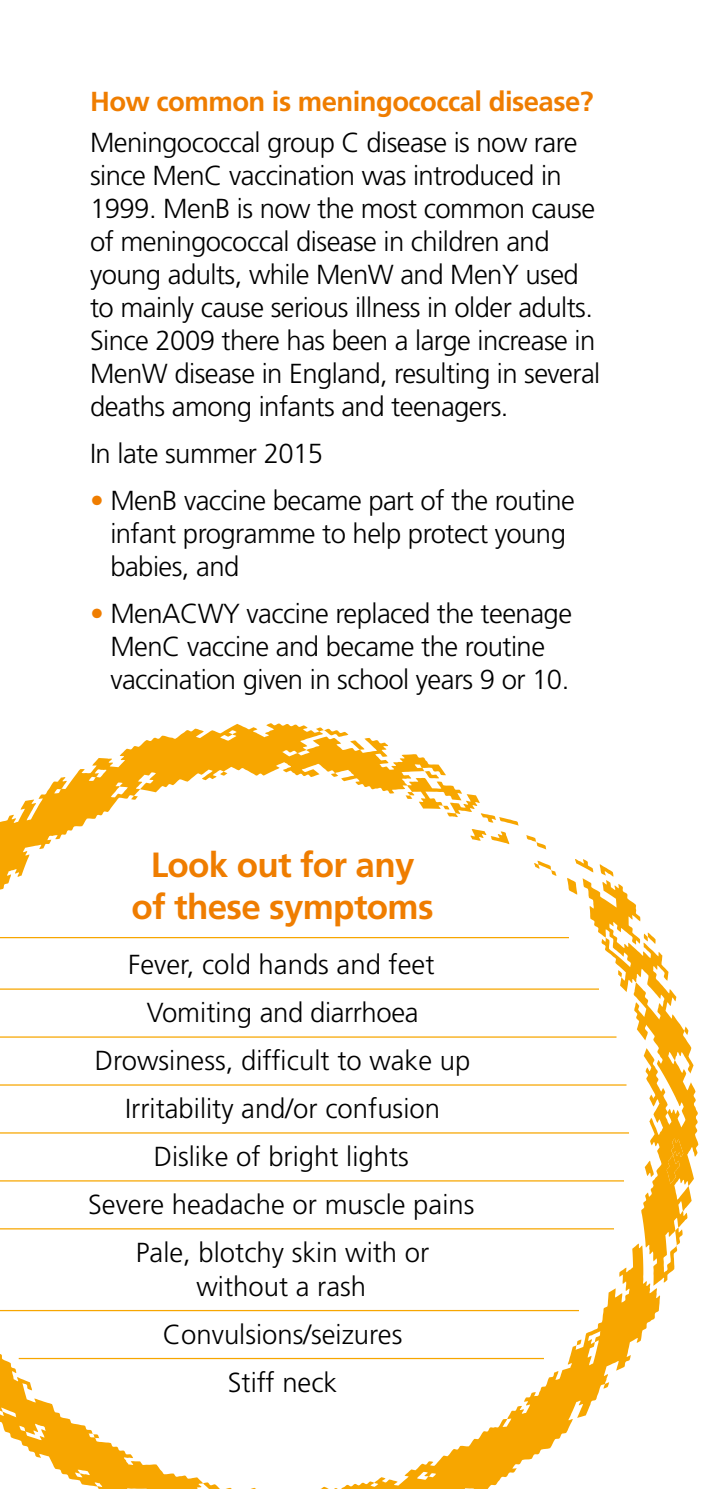
<style>
.page{position:relative;width:709px;height:1489px;background:#fff}
.page>*{position:absolute;margin:0;border:0;box-sizing:border-box;transform-origin:0 0}
.t1{font:700 35px/42px "Frutiger";letter-spacing:-.02em;color:#ef7d00;text-align:center}
.t2{font:300 27.5px/33px "Frutiger";letter-spacing:-.02em;color:#000}
.t3{font:300 27.5px/33.8px "Frutiger";color:#000;text-align:center}
.t4{font:700 27.5px "Frutiger";letter-spacing:-.02em;color:#ef7d00}
.s1{color:#ef7d00}
</style>
<div class="page">
<svg style="left:660px;top:953px;width:38px;height:330px"></svg>
<svg style="left:660px;top:1138px;width:23px;height:93px"></svg>
<svg style="left:0;top:723px;width:660px;height:765px"></svg>
<svg style="left:405px;top:777px;width:114px;height:67px"></svg>
<svg style="left:534px;top:860px;width:23px;height:16px"></svg>
<svg style="left:526px;top:835px;width:20px;height:14px"></svg>
<hr style="left:0;top:936px;width:569px;height:2px;background:#f7a600">
<hr style="left:0;top:988px;width:599px;height:1px;background:#f7a600">
<hr style="left:0;top:1036px;width:616px;height:1px;background:#f7a600">
<hr style="left:0;top:1084px;width:626px;height:1px;background:#f7a600">
<hr style="left:0;top:1132px;width:629px;height:1px;background:#f7a600">
<hr style="left:0;top:1180px;width:624px;height:1px;background:#f7a600">
<hr style="left:0;top:1228px;width:614px;height:1px;background:#f7a600">
<hr style="left:0;top:1309px;width:579px;height:1px;background:#f7a600">
<hr style="left:19px;top:1357px;width:525px;height:1px;background:#f7a600">
<p class="t4" style="left:90px;top:86px;width:505px">How common is meningococcal disease?</p>
<p class="t2" style="left:90px;top:125px;width:512px">Meningococcal group C disease is now rare since MenC vaccination was introduced in 1999. MenB is now the most common cause of meningococcal disease in children and young adults, while MenW and MenY used to mainly cause serious illness in older adults.<br>Since 2009 there has been a large increase in MenW disease in England, resulting in several deaths among infants and teenagers.</p>
<p class="t2" style="left:90px;top:437px;width:235px">In late summer 2015</p>
<p class="t2" style="left:110px;top:484px;width:466px;text-indent:-20px"><span class="s1">•</span> MenB vaccine became part of the routine infant programme to help protect young babies, and</p>
<p class="t2" style="left:110px;top:597px;width:463px;text-indent:-20px"><span class="s1">•</span> MenACWY vaccine replaced the teenage<br>MenC vaccine and became the routine vaccination given in school years 9 or 10.</p>
<p class="t1" style="left:132px;top:843px;width:303px">Look out for any of these symptoms</p>
<p class="t3" style="left:128px;top:947px;width:308px">Fever, cold hands and feet</p>
<p class="t2" style="left:147px;top:996px;width:273px">Vomiting and diarrhoea</p>
<p class="t3" style="left:95px;top:1043px;width:377px">Drowsiness, difficult to wake up</p>
<p class="t3" style="left:125px;top:1091px;width:316px">Irritability and/or confusion</p>
<p class="t3" style="left:154px;top:1139px;width:257px">Dislike of bright lights</p>
<p class="t3" style="left:88px;top:1187px;width:388px">Severe headache or muscle pains</p>
<p class="t3" style="left:136px;top:1235px;width:295px">Pale, blotchy skin with or without a rash</p>
<p class="t3" style="left:163px;top:1317px;width:241px">Convulsions/seizures</p>
<p class="t3" style="left:228px;top:1364px;width:111px">Stiff neck</p>
</div>
